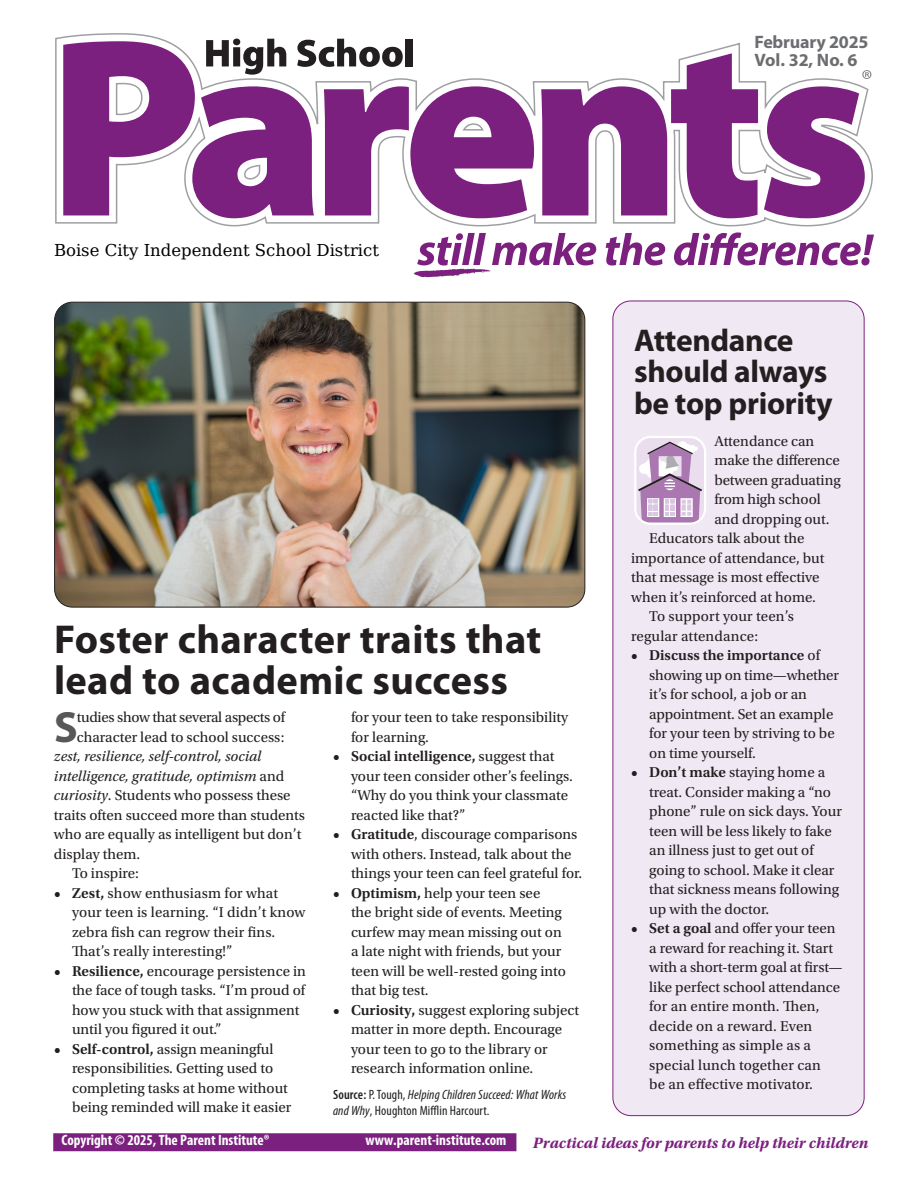
<style>
.page{position:relative;width:918px;height:1188px;background:#fff}
.page>*{position:absolute;margin:0;border:0;box-sizing:border-box;transform-origin:0 0}
.t1{font:700 43.95px "Myriad Pro";color:#57585a}
.t2{font:700 40.5px/40.5px "Myriad Pro";letter-spacing:.01em;color:#231f20}
.t3{font:700 31.5px/31.5px "Myriad Pro";letter-spacing:-.01em;color:#231f20}
.t4{font:700 18px/18px "Myriad Pro";letter-spacing:-.01em;color:#6c6d70}
.t5{font:16.5px "DejaVu Math Te X Gyre";color:#000}
.t6{font:italic 700 15.75px "Utopia Std";color:#7c2080}
.t7{font:15px/19.5px "Utopia Std";color:#231f20}
.t8{font:italic 15px "Utopia Std";color:#231f20}
.t9{font:700 condensed 15px "Myriad Pro";color:#fff}
.t10{font:italic condensed 13.5px/16.5px "Myriad Pro";letter-spacing:.01em;color:#231f20}
.s1{font-style:normal}
.s2{font-style:italic}
.s3{font-weight:600}
.s4{font-weight:600;font-style:normal}
</style>
<div class="page">
<svg style="left:55px;top:33px;width:818px;height:194px"></svg>
<svg style="left:764px;top:86px;width:101px;height:132px"></svg>
<svg style="left:63px;top:39px;width:471px;height:179px"></svg>
<div style="left:406px;top:39px;width:7px;height:27px;background:#231f20"></div>
<svg style="left:606px;top:233px;width:59px;height:33px"></svg>
<svg style="left:674px;top:232px;width:200px;height:34px"></svg>
<svg style="left:414px;top:233px;width:182px;height:44px"></svg>
<svg style="left:862px;top:70px;width:9px;height:9px"></svg>
<div style="left:613px;top:301px;width:251px;height:815px;background:#f0e9f4;border-radius:18px"></div>
<svg style="left:634px;top:436px;width:72px;height:89px"></svg>
<div style="left:53px;top:1133px;width:463px;height:18px;background:#7c2080;border:2px solid #7c2080"></div>
<img style="left:55px;top:302px;width:530px;height:304px">
<p class="t4" style="left:754px;top:32px;width:116px">February 2025<br>Vol. 32, No. 6</p>
<p class="t5" style="left:54px;top:243px;width:327px">Boise City Independent School District</p>
<h2 class="t2" style="left:54px;top:618px;width:489px">Foster character traits that lead to academic success</h2>
<h1 class="t1" style="left:54px;top:698px;width:25px">S</h1>
<p class="t7" style="left:77px;top:708px;width:210px">tudies show that several aspects of character lead to school success:</p>
<p class="t8" style="left:54px;top:748px;width:209px">zest, resilience, self-control, social</p>
<p class="t8" style="left:54px;top:768px;width:232px">intelligence, gratitude, optimism <span class="s1">and</span></p>
<p class="t7" style="left:54px;top:786px;width:238px"><span class="s2">curiosity</span>. Students who possess these</p>
<p class="t7" style="left:54px;top:805px;width:253px">traits often succeed more than students</p>
<p class="t7" style="left:54px;top:825px;width:249px">who are equally as intelligent but don’t</p>
<p class="t7" style="left:54px;top:844px;width:88px">display them.</p>
<p class="t7" style="left:72px;top:864px;width:68px">To inspire:</p>
<p class="t7" style="left:72px;top:883px;width:235px;text-indent:-18px"><span class="s3">• Zest,</span> show enthusiasm for what your teen is learning. “I didn’t know zebra fish can regrow their fins.<br>That’s really interesting!”</p>
<p class="t7" style="left:72px;top:961px;width:235px;text-indent:-18px"><span class="s3">• Resilience,</span> encourage persistence in the face of tough tasks. “I’m proud of how you stuck with that assignment until you figured it out.”</p>
<p class="t7" style="left:72px;top:1039px;width:221px;text-indent:-18px"><span class="s3">• Self-control,</span> assign meaningful responsibilities. Getting used to completing tasks at home without being reminded will make it easier</p>
<p class="t7" style="left:351px;top:708px;width:219px">for your teen to take responsibility for learning.</p>
<p class="t7" style="left:351px;top:747px;width:223px;text-indent:-18px"><span class="s3">• Social intelligence,</span> suggest that your teen consider other’s feelings. “Why do you think your classmate reacted like that?”</p>
<p class="t7" style="left:351px;top:825px;width:233px;text-indent:-18px"><span class="s3">• Gratitude</span>, discourage comparisons with others. Instead, talk about the things your teen can feel grateful for.</p>
<p class="t7" style="left:351px;top:883px;width:216px;text-indent:-18px"><span class="s3">• Optimism,</span> help your teen see<br>the bright side of events. Meeting curfew may mean missing out on a late night with friends, but your teen will be well-rested going into that big test.</p>
<p class="t7" style="left:351px;top:1000px;width:230px;text-indent:-18px"><span class="s3">• Curiosity,</span> suggest exploring subject matter in more depth. Encourage your teen to go to the library or research information online.</p>
<p class="t10" style="left:333px;top:1086px;width:235px"><span class="s4">Source:</span> <span class="s1">P. Tough,</span> Helping Children Succeed: What Works and Why<span class="s1">, Houghton Mifflin Harcourt.</span></p>
<h3 class="t3" style="left:634px;top:323px;width:200px">Attendance should always be top priority</h3>
<p class="t7" style="left:714px;top:432px;width:101px">Attendance can</p>
<p class="t7" style="left:714px;top:451px;width:127px">make the difference</p>
<p class="t7" style="left:714px;top:471px;width:128px">between graduating</p>
<p class="t7" style="left:714px;top:490px;width:108px">from high school</p>
<p class="t7" style="left:714px;top:510px;width:117px">and dropping out.</p>
<p class="t7" style="left:649px;top:529px;width:157px">Educators talk about the</p>
<p class="t7" style="left:631px;top:549px;width:195px">importance of attendance, but</p>
<p class="t7" style="left:631px;top:568px;width:190px">that message is most effective</p>
<p class="t7" style="left:631px;top:588px;width:186px">when it’s reinforced at home.</p>
<p class="t7" style="left:649px;top:607px;width:146px">To support your teen’s</p>
<p class="t7" style="left:631px;top:627px;width:128px">regular attendance:</p>
<p class="t7" style="left:649px;top:646px;width:191px;text-indent:-18px"><span class="s3">• Discuss the importance</span> of showing up on time—whether it’s for school, a job or an appointment. Set an example for your teen by striving to be on time yourself.</p>
<p class="t7" style="left:649px;top:763px;width:194px;text-indent:-18px"><span class="s3">• Don’t make</span> staying home a treat. Consider making a “no phone” rule on sick days. Your teen will be less likely to fake an illness just to get out of going to school. Make it clear that sickness means following up with the doctor.</p>
<p class="t7" style="left:649px;top:919px;width:195px;text-indent:-18px"><span class="s3">• Set a goal</span> and offer your teen a reward for reaching it. Start with a short-term goal at first— like perfect school attendance for an entire month. Then, decide on a reward. Even something as simple as a special lunch together can<br>be an effective motivator.</p>
<p class="t9" style="left:62px;top:1131px;width:210px">Copyright © 2025, The Parent Institute®</p>
<p class="t9" style="left:366px;top:1131px;width:142px">www.parent-institute.com</p>
<p class="t6" style="left:533px;top:1134px;width:337px">Practical ideas for parents to help their children</p>
</div>
